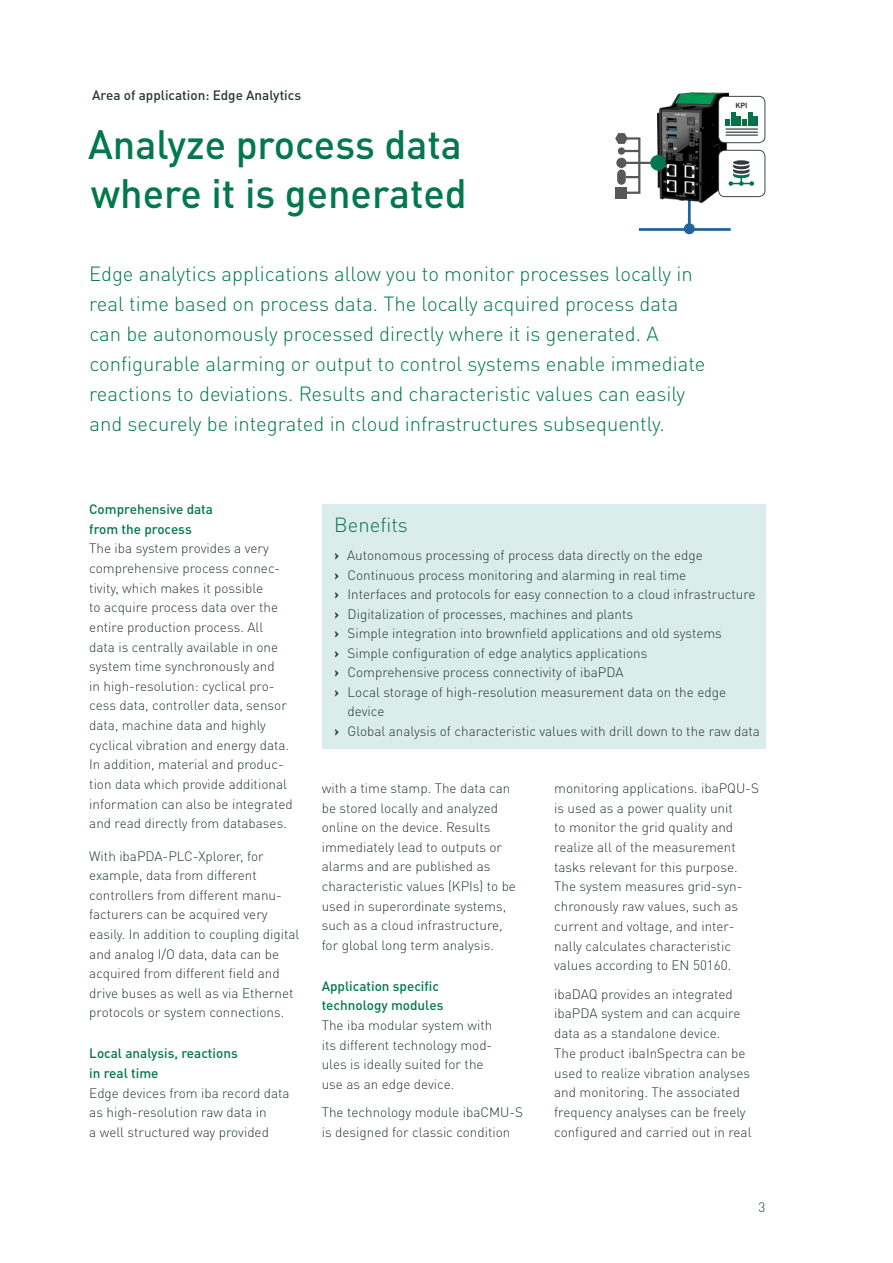
<style>
.page{position:relative;width:893px;height:1263px;background:#fff}
.page>*{position:absolute;margin:0;border:0;box-sizing:border-box;transform-origin:0 0}
.t1{font:500 40.5px/49.5px "DIN Pro";color:#03774e}
.t2{font:300 20.25px/30px "DIN Pro";color:#03774e}
.t3{font:300 13.5px/19.6px "DIN Pro";color:#273638}
.t4{font:500 13.5px/19.6px "DIN Pro";color:#03774e}
.t5{font:500 13.5px "DIN Pro";color:#273638}
.t6{font:7.35px "DIN Bold Alternate";color:#313b3b;scale:1.04 1}
.s1{font-weight:700}
</style>
<div class="page">
<div style="left:322px;top:504px;width:443px;height:244px;background:#dbedea"></div>
<hr style="left:639px;top:228px;width:92px;height:3px;background:#1f659a">
<hr style="left:688px;top:198px;width:3px;height:31px;background:#1f659a">
<div style="left:684px;top:223px;width:11px;height:11px;background:#1f659a;border-radius:50%"></div>
<img style="left:657px;top:92px;width:71px;height:111px">
<svg style="left:718px;top:150px;width:47px;height:47px"></svg>
<svg style="left:718px;top:96px;width:47px;height:47px"></svg>
<div style="left:753px;top:116px;width:5px;height:10px;background:#007449"></div>
<div style="left:616px;top:187px;width:11px;height:11px;background:#57585a"></div>
<hr style="left:626px;top:162px;width:25px;height:2px;background:#57585a">
<svg style="left:615px;top:133px;width:27px;height:62px"></svg>
<div style="left:650px;top:155px;width:16px;height:16px;background:#03774e;border-radius:50%"></div>
<p class="t5" style="left:92px;top:84px;width:210px">Area of application: Edge Analytics</p>
<h1 class="t1" style="left:88px;top:117px;width:380px">Analyze process data where it is generated</h1>
<p class="t2" style="left:89px;top:258px;width:618px">Edge analytics applications allow you to monitor processes locally in real time based on process data. The locally acquired process data can be autonomously processed directly where it is generated. A configurable alarming or output to control systems enable immediate reactions to deviations. Results and characteristic values can easily and securely be integrated in cloud infrastructures subsequently.</p>
<p class="t6" style="left:735px;top:101px;width:13px">KPI</p>
<p class="t4" style="left:89px;top:499px;width:125px">Comprehensive data from the process</p>
<p class="t3" style="left:89px;top:538px;width:205px">The iba system provides a very comprehensive process connec&shy;tivity, which makes it possible<br>to acquire process data over the entire production process. All<br>data is centrally available in one system time synchronously and<br>in high-resolution: cyclical pro&shy;cess data, controller data, sensor data, machine data and highly cyclical vibration and energy data.<br>In addition, material and produc&shy;tion data which provide additional information can also be integrated and read directly from databases.</p>
<p class="t3" style="left:89px;top:845px;width:212px">With ibaPDA-PLC-Xplorer, for example, data from different controllers from different manu&shy;facturers can be acquired very easily. In addition to coupling digital and analog I/O data, data can be acquired from different field and drive buses as well as via Ethernet protocols or system connections.</p>
<p class="t4" style="left:89px;top:1043px;width:150px">Local analysis, reactions in real time</p>
<p class="t3" style="left:89px;top:1082px;width:202px">Edge devices from iba record data as high-resolution raw data in<br>a well structured way provided</p>
<h2 class="t2" style="left:334px;top:508px;width:75px">Benefits</h2>
<p class="t3" style="left:335px;top:545px;width:370px"><span class="s1">›</span> Autonomous processing of process data directly on the edge</p>
<p class="t3" style="left:335px;top:564px;width:353px"><span class="s1">›</span> Continuous process monitoring and alarming in real time</p>
<p class="t3" style="left:335px;top:584px;width:423px"><span class="s1">›</span> Interfaces and protocols for easy connection to a cloud infrastructure</p>
<p class="t3" style="left:335px;top:603px;width:300px"><span class="s1">›</span> Digitalization of processes, machines and plants</p>
<p class="t3" style="left:335px;top:623px;width:389px"><span class="s1">›</span> Simple integration into brownfield applications and old systems</p>
<p class="t3" style="left:335px;top:642px;width:314px"><span class="s1">›</span> Simple configuration of edge analytics applications</p>
<p class="t3" style="left:335px;top:661px;width:290px"><span class="s1">›</span> Comprehensive process connectivity of ibaPDA</p>
<p class="t3" style="left:335px;top:681px;width:393px"><span class="s1">›</span> Local storage of high-resolution measurement data on the edge</p>
<p class="t3" style="left:348px;top:700px;width:38px">device</p>
<p class="t3" style="left:335px;top:720px;width:427px"><span class="s1">›</span> Global analysis of characteristic values with drill down to the raw data</p>
<p class="t3" style="left:322px;top:777px;width:196px">with a time stamp. The data can be stored locally and analyzed online on the device. Results immediately lead to outputs or alarms and are published as characteristic values (KPIs) to be used in superordinate systems, such as a cloud infrastructure, for global long term analysis.</p>
<p class="t4" style="left:322px;top:975px;width:123px">Application specific technology modules</p>
<p class="t3" style="left:322px;top:1014px;width:172px">The iba modular system with its different technology mod&shy;ules is ideally suited for the use as an edge device.</p>
<p class="t3" style="left:322px;top:1101px;width:203px">The technology module ibaCMU-S is designed for classic condition</p>
<p class="t3" style="left:554px;top:777px;width:206px">monitoring applications. ibaPQU-S is used as a power quality unit<br>to monitor the grid quality and realize all of the measurement tasks relevant for this purpose.<br>The system measures grid-syn&shy;chronously raw values, such as current and voltage, and inter&shy;nally calculates characteristic values according to EN 50160.</p>
<p class="t3" style="left:554px;top:983px;width:199px">ibaDAQ provides an integrated ibaPDA system and can acquire data as a standalone device.<br>The product ibaInSpectra can be used to realize vibration analyses and monitoring. The associated frequency analyses can be freely configured and carried out in real</p>
<p class="t3" style="left:758px;top:1196px;width:8px">3</p>
</div>
